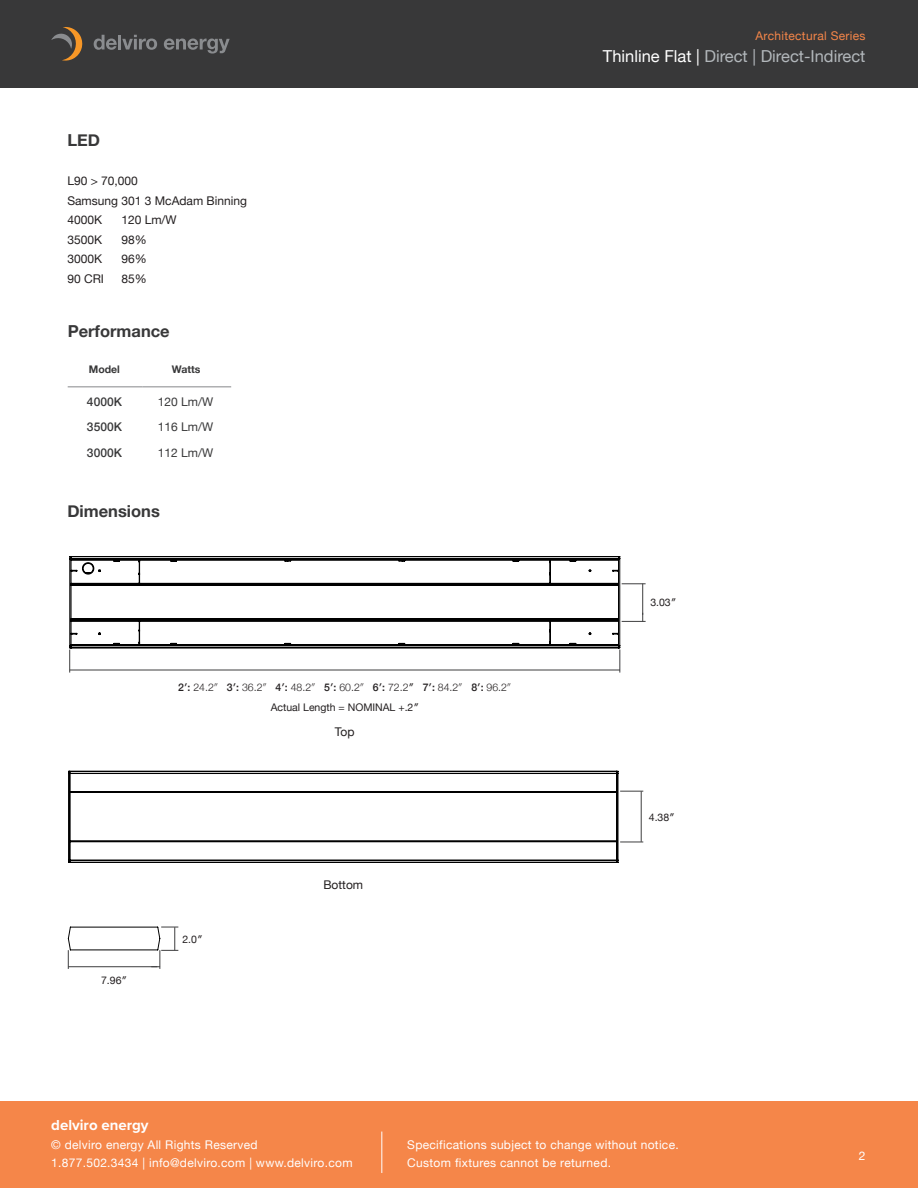
<style>
.page{position:relative;width:918px;height:1188px;background:#fff}
.page>*{position:absolute;margin:0;border:0;box-sizing:border-box;transform-origin:0 0}
.t1{font:16.5px "Helvetica Neue";color:#b2b7bb}
.t2{font:700 16.5px "Helvetica Neue";color:#383839}
.t3{font:700 15px "Proxima Nova";color:#fff}
.t4{font:12px/18px "Helvetica Neue";letter-spacing:.025em;color:#fff}
.t5{font:12px "Helvetica Neue";color:#231f20}
.t6{font:12px "Helvetica Neue";color:#383839}
.t7{font:12px "Helvetica Neue";letter-spacing:.025em;color:#f58649}
.t8{font:500 12px "Helvetica Neue";color:#383839}
.t9{font:300 10.5px "Helvetica Neue";color:#231f20}
.t10{font:10.5px "Helvetica Neue";color:#231f20}
.t11{font:700 10.5px "Helvetica Neue";color:#383839}
.s1{font-weight:500}
.s2{font-weight:400}
.s3{color:#fff}
</style>
<div class="page">
<div style="left:0;top:1102px;width:918px;height:86px;background:#f58649"></div>
<hr style="left:382px;top:1132px;width:1px;height:41px;background:#fff">
<div style="left:0;top:0;width:918px;height:88px;background:#383839"></div>
<svg style="left:51px;top:27px;width:32px;height:34px"></svg>
<svg style="left:94px;top:35px;width:63px;height:15px"></svg>
<svg style="left:164px;top:39px;width:66px;height:15px"></svg>
<hr style="left:68px;top:387px;width:75px;height:1px;background:#86888b">
<hr style="left:143px;top:387px;width:88px;height:1px;background:#86888b">
<hr style="left:70px;top:773px;width:547px;height:1px;background:#000">
<hr style="left:70px;top:860px;width:547px;height:1px;background:#000">
<hr style="left:68px;top:774px;width:1px;height:86px;background:#000">
<hr style="left:618px;top:774px;width:1px;height:86px;background:#000">
<hr style="left:70px;top:792px;width:1px;height:49px;background:#000">
<hr style="left:616px;top:792px;width:1px;height:49px;background:#000">
<hr style="left:70px;top:771px;width:547px;height:1px;background:#000">
<hr style="left:70px;top:862px;width:547px;height:1px;background:#000">
<svg style="left:68px;top:842px;width:3px;height:21px"></svg>
<svg style="left:68px;top:771px;width:3px;height:21px"></svg>
<hr style="left:70px;top:792px;width:547px;height:1px;background:#000">
<hr style="left:70px;top:841px;width:547px;height:1px;background:#000">
<svg style="left:622px;top:584px;width:24px;height:1px"></svg>
<svg style="left:616px;top:771px;width:27px;height:21px"></svg>
<svg style="left:616px;top:842px;width:27px;height:21px"></svg>
<svg style="left:69px;top:556px;width:551px;height:92px"></svg>
<svg style="left:620px;top:650px;width:1px;height:23px"></svg>
<svg style="left:69px;top:650px;width:1px;height:23px"></svg>
<hr style="left:70px;top:670px;width:550px;height:1px;background:#3e3e3f">
<hr style="left:642px;top:584px;width:1px;height:31px;background:#3e3e3f">
<hr style="left:641px;top:791px;width:1px;height:51px;background:#3e3e3f">
<svg style="left:622px;top:613px;width:24px;height:9px"></svg>
<svg style="left:68px;top:927px;width:110px;height:42px"></svg>
<p class="t2" style="left:67px;top:127px;width:34px">LED</p>
<p class="t5" style="left:67px;top:172px;width:72px">L90 &gt; 70,000</p>
<p class="t5" style="left:67px;top:192px;width:181px">Samsung 301 3 McAdam Binning</p>
<p class="t5" style="left:67px;top:211px;width:36px">4000K</p>
<p class="t5" style="left:121px;top:211px;width:57px">120 Lm/W</p>
<p class="t5" style="left:67px;top:231px;width:36px">3500K</p>
<p class="t5" style="left:121px;top:231px;width:27px">98%</p>
<p class="t5" style="left:67px;top:250px;width:36px">3000K</p>
<p class="t5" style="left:121px;top:250px;width:27px">96%</p>
<p class="t5" style="left:67px;top:270px;width:38px">90 CRI</p>
<p class="t5" style="left:121px;top:270px;width:27px">85%</p>
<p class="t2" style="left:68px;top:318px;width:104px">Performance</p>
<p class="t11" style="left:89px;top:361px;width:33px">Model</p>
<p class="t11" style="left:172px;top:361px;width:30px">Watts</p>
<p class="t8" style="left:87px;top:392px;width:36px">4000K</p>
<p class="t6" style="left:158px;top:393px;width:57px">120 Lm/W</p>
<p class="t8" style="left:87px;top:417px;width:36px">3500K</p>
<p class="t6" style="left:158px;top:418px;width:57px">116 Lm/W</p>
<p class="t8" style="left:87px;top:443px;width:36px">3000K</p>
<p class="t6" style="left:158px;top:444px;width:57px">112 Lm/W</p>
<p class="t2" style="left:67px;top:498px;width:94px">Dimensions</p>
<p class="t9" style="left:178px;top:679px;width:335px"><span class="s1">2′:</span> 24.2″ <span class="s1">3′:</span> 36.2″ <span class="s1">4′:</span> 48.2″ <span class="s1">5′:</span> 60.2″ <span class="s1">6′:</span> 72.2<span class="s2">″</span> <span class="s1">7′:</span> 84.2″ <span class="s1">8′:</span> 96.2″</p>
<p class="t10" style="left:271px;top:699px;width:150px">Actual Length = NOMINAL +.2″</p>
<p class="t5" style="left:335px;top:723px;width:21px">Top</p>
<p class="t10" style="left:101px;top:973px;width:27px">7.96″</p>
<p class="t10" style="left:182px;top:932px;width:22px">2.0″</p>
<p class="t5" style="left:323px;top:876px;width:41px">Bottom</p>
<p class="t7" style="left:756px;top:27px;width:111px">Architectural Series</p>
<h1 class="t1" style="left:603px;top:44px;width:264px"><span class="s3">Thinline Flat |</span> Direct | Direct-Indirect</h1>
<p class="t10" style="left:650px;top:595px;width:27px">3.03″</p>
<p class="t10" style="left:649px;top:810px;width:27px">4.38″</p>
<p class="t3" style="left:51px;top:1114px;width:99px">delviro energy</p>
<p class="t4" style="left:51px;top:1136px;width:303px">© delviro energy All Rights Reserved<br>1.877.502.3434 | info@delviro.com | www.delviro.com</p>
<p class="t4" style="left:407px;top:1136px;width:273px">Specifications subject to change without notice.<br>Custom fixtures cannot be returned.</p>
<p class="t4" style="left:859px;top:1147px;width:8px">2</p>
</div>
